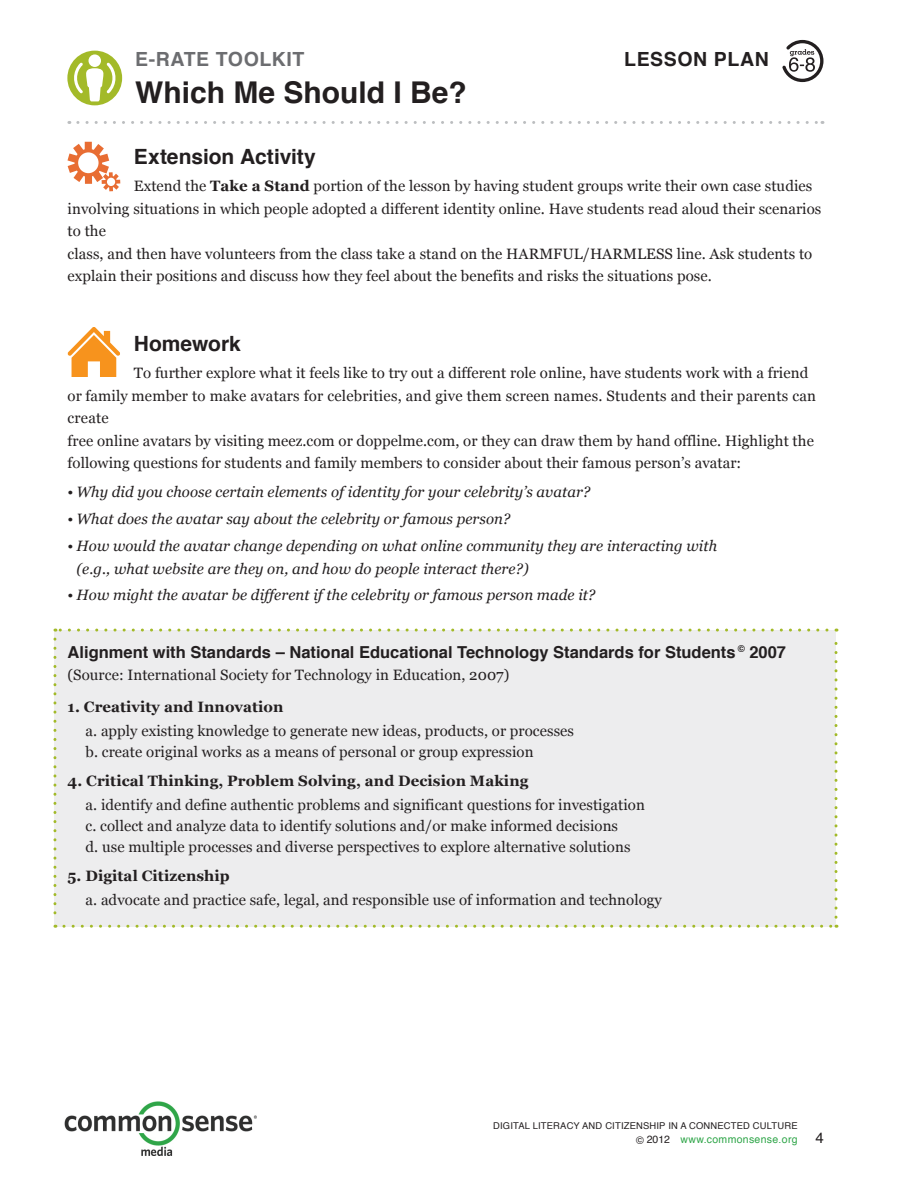
<style>
.page{position:relative;width:918px;height:1188px;background:#fff}
.page>*{position:absolute;margin:0;border:0;box-sizing:border-box;transform-origin:0 0}
.t1{font:700 30px "Helvetica";color:#231f20}
.t2{font:700 21px "Helvetica";letter-spacing:-.005em;color:#231f20}
.t3{font:700 19.5px "Helvetica";letter-spacing:.03em;color:#6c6d70}
.t4{font:700 19.5px "Helvetica";letter-spacing:.03em;color:#231f20}
.t5{font:700 16.5px "Helvetica";color:#231f20}
.t6{font:15px/22.5px "Georgia";letter-spacing:.005em;color:#231f20}
.t7{font:italic 15px/22.5px "Georgia";letter-spacing:.005em;color:#231f20}
.t8{font:15px "Helvetica";color:#231f20}
.t9{font:10.5px "Helvetica";letter-spacing:.03em;color:#2ea548}
.t10{font:9.3px "Helvetica";letter-spacing:.02em;color:#231f20}
.s1{font-weight:700}
.s2{color:#231f20}
</style>
<div class="page">
<div style="left:67px;top:51px;width:55px;height:54px;background:#a3ba29;border-radius:50%"></div>
<div style="left:89px;top:54px;width:12px;height:13px;background:#fff;border-radius:50%"></div>
<svg style="left:72px;top:63px;width:46px;height:38px"></svg>
<svg style="left:78px;top:121px;width:745px;height:3px"></svg>
<svg style="left:782px;top:40px;width:41px;height:42px"></svg>
<img style="left:64px;top:1102px;width:193px;height:53px">
<div style="left:55px;top:630px;width:781px;height:296px;background:#ededee"></div>
<svg style="left:835px;top:629px;width:3px;height:288px"></svg>
<svg style="left:55px;top:629px;width:772px;height:3px"></svg>
<svg style="left:53px;top:639px;width:3px;height:289px"></svg>
<svg style="left:64px;top:925px;width:773px;height:3px"></svg>
<svg style="left:68px;top:142px;width:52px;height:49px"></svg>
<div style="left:107px;top:178px;width:8px;height:8px;background:#fff;border-radius:50%"></div>
<svg style="left:68px;top:327px;width:52px;height:49px"></svg>
<p class="t3" style="left:135px;top:44px;width:171px">e-rate toolkit</p>
<p class="t1" style="left:135px;top:68px;width:333px">Which Me Should I Be?</p>
<p class="t4" style="left:624px;top:44px;width:146px">Lesson Plan</p>
<p class="t2" style="left:134px;top:139px;width:184px">Extension Activity</p>
<p class="t6" style="left:68px;top:175px;width:755px;text-indent:66px">Extend the <span class="s1">Take a Stand</span> portion of the lesson by having student groups write their own case studies involving situations in which people adopted a different identity online. Have students read aloud their scenarios to the<br>class, and then have volunteers from the class take a stand on the HARMFUL/HARMLESS line. Ask students to explain their positions and discuss how they feel about the benefits and risks the situations pose.</p>
<p class="t2" style="left:134px;top:326px;width:108px">Homework</p>
<p class="t6" style="left:68px;top:362px;width:750px;text-indent:66px">To further explore what it feels like to try out a different role online, have students work with a friend or family member to make avatars for celebrities, and give them screen names. Students and their parents can create<br>free online avatars by visiting meez.com or doppelme.com, or they can draw them by hand offline. Highlight the following questions for students and family members to consider about their famous person’s avatar:</p>
<p class="t7" style="left:68px;top:481px;width:524px">• Why did you choose certain elements of identity for your celebrity’s avatar?</p>
<p class="t7" style="left:68px;top:508px;width:444px">• What does the avatar say about the celebrity or famous person?</p>
<p class="t7" style="left:77px;top:535px;width:642px;text-indent:-9px">• How would the avatar change depending on what online community they are interacting with (e.g., what website are they on, and how do people interact there?)</p>
<p class="t7" style="left:68px;top:584px;width:529px">• How might the avatar be different if the celebrity or famous person made it?</p>
<p class="t5" style="left:68px;top:639px;width:720px">Alignment with Standards – National Educational Technology Standards for Students <sup>©</sup> 2007</p>
<p class="t6" style="left:68px;top:664px;width:443px">(Source: International Society for Technology in Education, 2007)</p>
<p class="t6" style="left:86px;top:695px;width:490px;line-height:23.7px;text-indent:-18px"><span class="s1">1. Creativity and Innovation<br></span>a. apply existing knowledge to generate new ideas, products, or processes</p>
<p class="t6" style="left:86px;top:741px;width:449px">b. create original works as a means of personal or group expression</p>
<p class="t6" style="left:86px;top:769px;width:561px;line-height:23.7px;text-indent:-18px"><span class="s1">4. Critical Thinking, Problem Solving, and Decision Making<br></span>a. identify and define authentic problems and significant questions for investigation</p>
<p class="t6" style="left:86px;top:815px;width:546px;line-height:21px">c. collect and analyze data to identify solutions and/or make informed decisions d. use multiple processes and diverse perspectives to explore alternative solutions</p>
<p class="t6" style="left:86px;top:864px;width:578px;line-height:23.7px;text-indent:-18px"><span class="s1">5. Digital Citizenship<br></span>a. advocate and practice safe, legal, and responsible use of information and technology</p>
<p class="t10" style="left:493px;top:1119px;width:306px">DIGITAL LITERACY AND CITIZENSHIP IN A CONNECTED CULTURE</p>
<p class="t9" style="left:636px;top:1131px;width:163px"><span class="s2">© 2012</span> www.commonsense.org</p>
<p class="t8" style="left:815px;top:1126px;width:10px">4</p>
</div>
